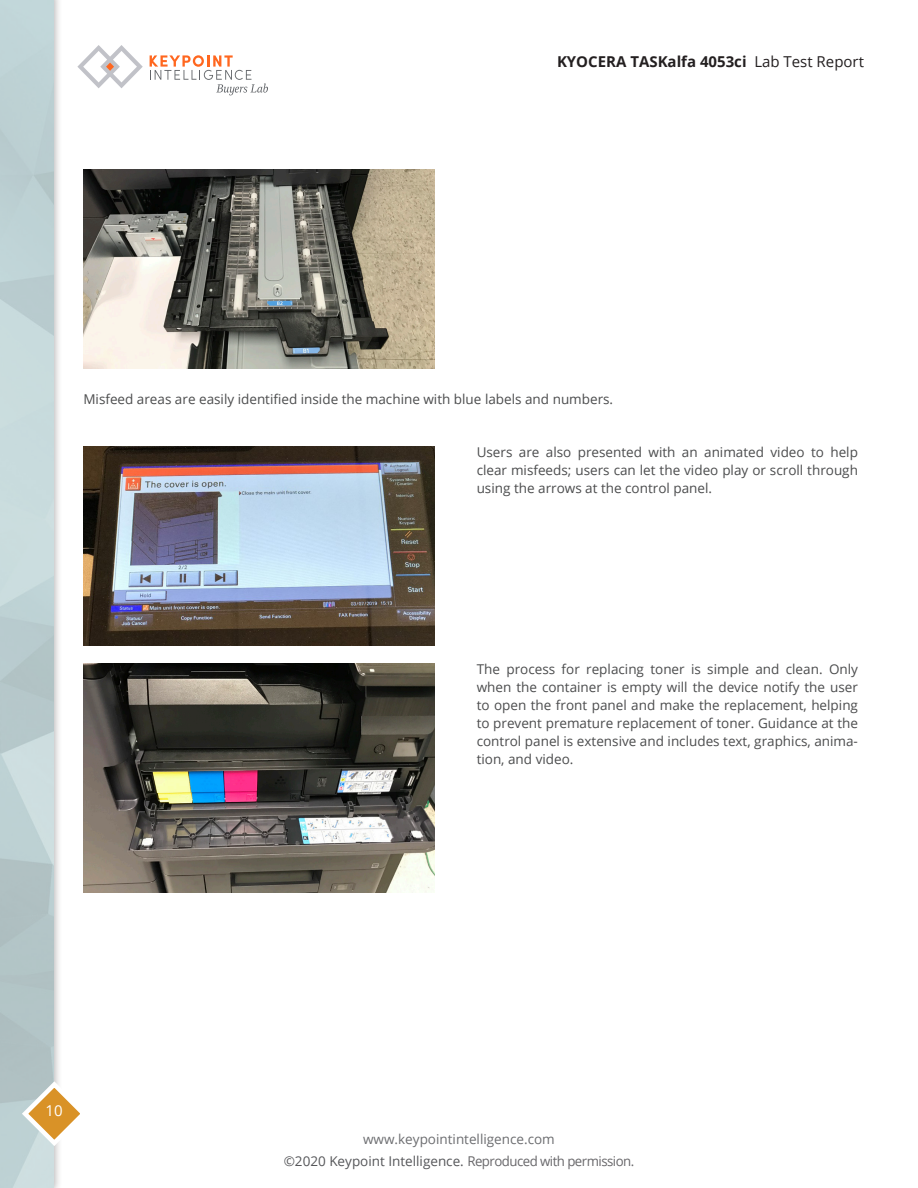
<style>
.page{position:relative;width:918px;height:1188px;background:#fff}
.page>*{position:absolute;margin:0;border:0;box-sizing:border-box;transform-origin:0 0}
.t1{font:700 15px "Open Sans";color:#231f20}
.t2{font:15px "Open Sans";color:#fff}
.t3{font:13.5px/18px "Open Sans";color:#4b4c4d;text-align:justify}
.t4{font:13.5px "Open Sans";letter-spacing:-.02em;color:#555659}
.t5{font:13.5px "Open Sans";color:#6c6d70}
.s1{font-weight:400}
.s2{color:#68676a}
</style>
<div class="page">
<div style="left:0;top:0;width:62px;height:1188px;background:#231f20;opacity:.75"></div>
<img style="left:0;top:0;width:54px;height:1188px">
<svg style="left:77px;top:45px;width:66px;height:43px"></svg>
<svg style="left:150px;top:55px;width:118px;height:40px"></svg>
<svg style="left:19px;top:1078px;width:61px;height:71px"></svg>
<img style="left:83px;top:170px;width:351px;height:199px">
<img style="left:83px;top:447px;width:351px;height:199px">
<img style="left:83px;top:664px;width:352px;height:228px">
<p class="t1" style="left:557px;top:51px;width:309px">KYOCERA TASKalfa 4053ci <span class="s1">Lab Test Report</span></p>
<p class="t3" style="left:83px;top:390px;width:531px">Misfeed areas are easily identified inside the machine with blue labels and numbers.</p>
<p class="t3" style="left:477px;top:443px;width:383px">Users are also presented with an animated video to help clear misfeeds; users can let the video play or scroll through using the arrows at the control panel.</p>
<p class="t3" style="left:477px;top:660px;width:383px">The process for replacing toner is simple and clean. Only when the container is empty will the device notify the user to open the front panel and make the replacement, helping to prevent premature replacement of toner. Guidance at the control panel is extensive and includes text, graphics, anima&shy;tion, and video.</p>
<p class="t2" style="left:45px;top:1100px;width:19px">10</p>
<p class="t5" style="left:363px;top:1130px;width:193px">www.keypointintelligence.com</p>
<p class="t4" style="left:284px;top:1151px;width:352px">©2020 Keypoint Intelligence. <span class="s2">Reproduced with permission.</span></p>
</div>
